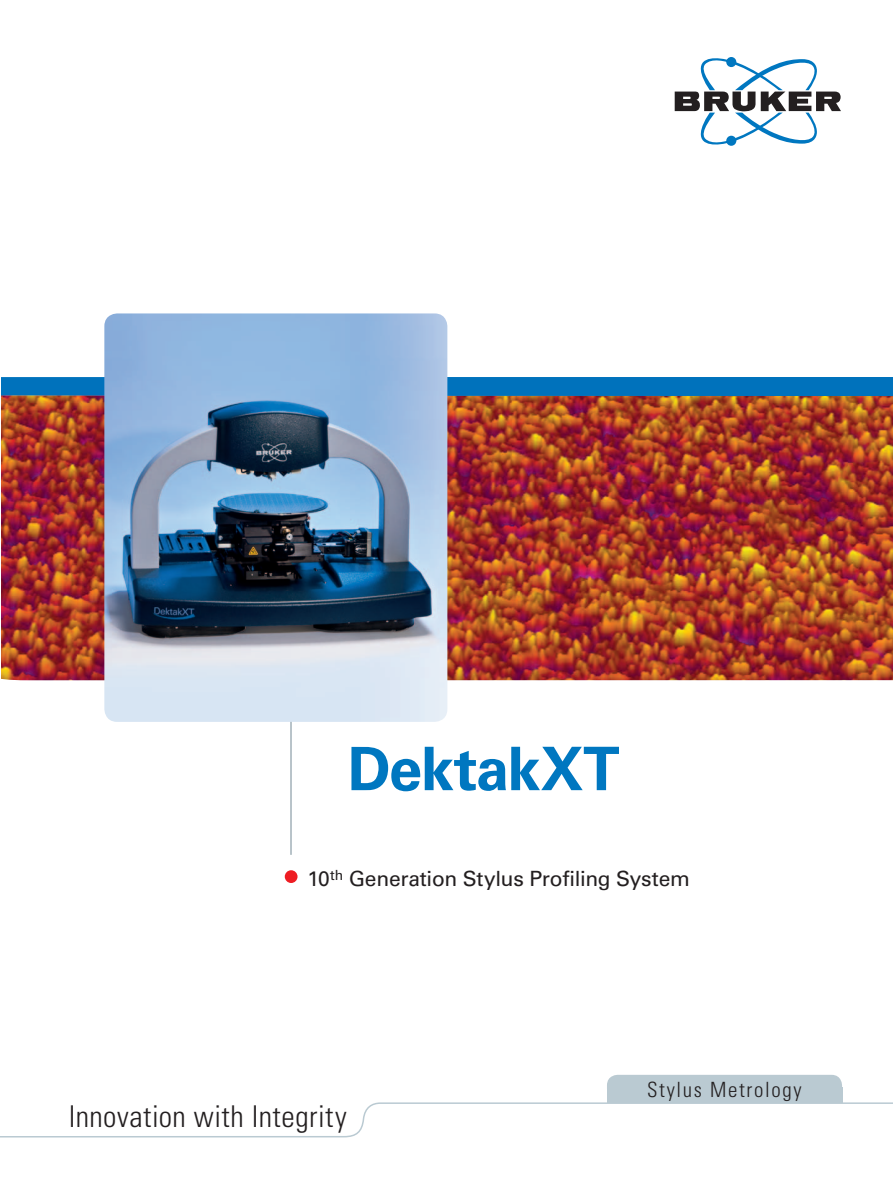
<style>
.page{position:relative;width:893px;height:1187px;background:#fff}
.page>*{position:absolute;margin:0;border:0;box-sizing:border-box;transform-origin:0 0}
.t1{font:700 60px "Univers LT Std";letter-spacing:-.025em;color:#0077c0}
.t2{font:300 condensed 30px "Univers LT Std";letter-spacing:.015em;color:#231f20}
.t3{font:21px "Univers LT Std";letter-spacing:-.015em;color:#231f20}
.t4{font:300 condensed 21px "Univers LT Std";letter-spacing:.08em;color:#231f20}
</style>
<div class="page">
<div style="left:607px;top:1087px;width:235px;height:15px;background:#bacad2"></div>
<div style="left:607px;top:1074px;width:235px;height:24px;background:#bacad2;border-radius:11px"></div>
<svg style="left:0;top:1101px;width:893px;height:37px"></svg>
<svg style="left:675px;top:57px;width:166px;height:89px"></svg>
<hr style="left:291px;top:598px;width:1px;height:256px;background:#738a95">
<div style="left:285px;top:870px;width:13px;height:12px;background:#ee1d23;border-radius:50%"></div>
<img style="left:1px;top:396px;width:892px;height:284px">
<div style="left:1px;top:377px;width:892px;height:19px;background:#0072bc"></div>
<img style="left:104px;top:313px;width:343px;height:408px">
<h1 class="t1" style="left:348px;top:733px;width:274px">DektakXT</h1>
<p class="t3" style="left:307px;top:866px;width:384px">10<sup>th</sup> Generation Stylus Profiling System</p>
<h2 class="t2" style="left:69px;top:1097px;width:279px">Innovation with Integrity</h2>
<p class="t4" style="left:647px;top:1076px;width:156px">Stylus Metrology</p>
</div>
